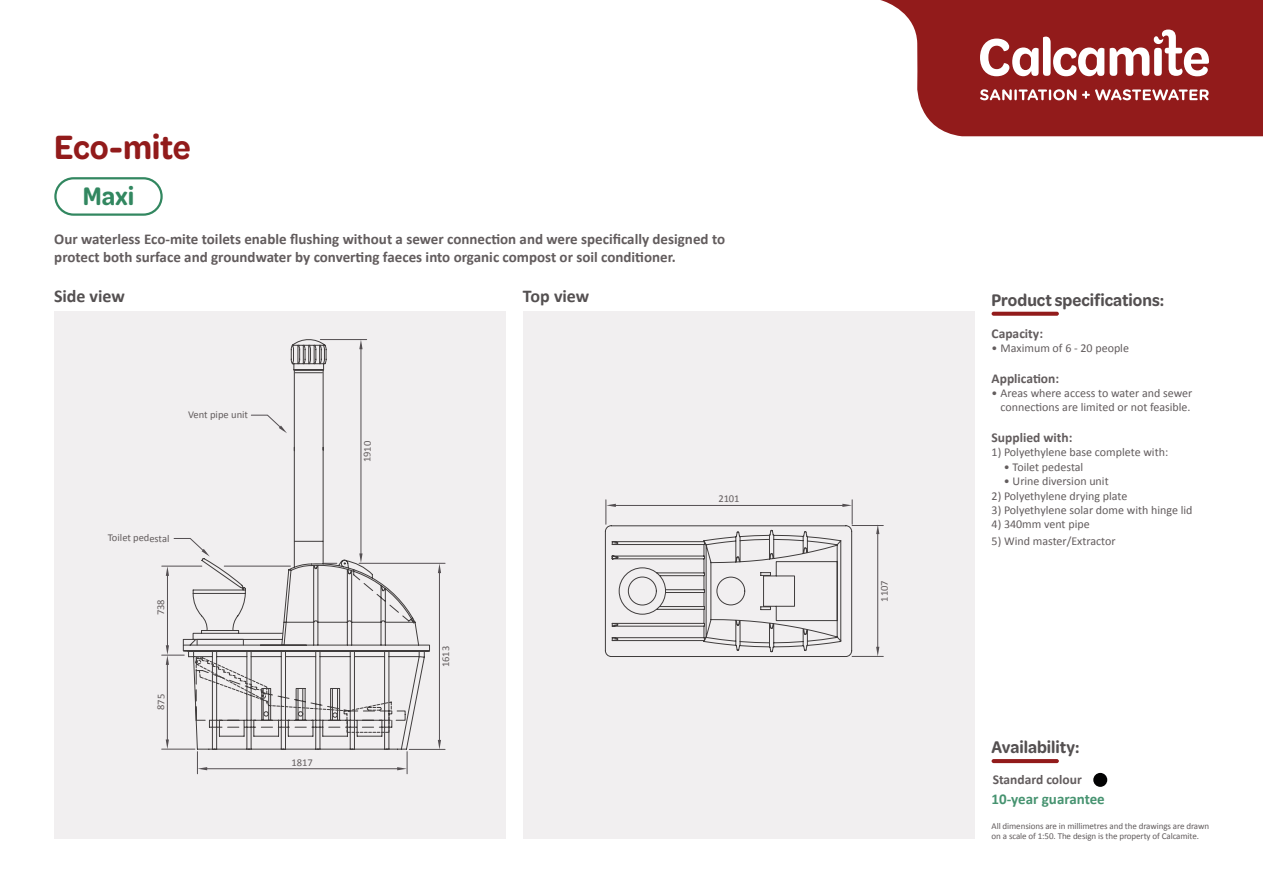
<style>
.page{position:relative;width:1263px;height:893px;background:#fff}
.page>*{position:absolute;margin:0;border:0;box-sizing:border-box;transform-origin:0 0}
.t1{font:600 36px "Omnes Semi Cond";letter-spacing:-.01em;color:#921b1b}
.t2{font:600 27px "Omnes Semi Cond";color:#328760}
.t3{font:600 18px "Omnes Semi Cond";color:#545051}
.t4{font:700 18px "Calibri";color:#545051}
.t5{font:700 15px/18px "Calibri";color:#625c5d}
.t6{font:700 15px "Calibri";color:#469370}
.t7{font:700 13.5px "Calibri";color:#625c5d}
.t8{font:12px/14.4px "Calibri";color:#625c5d;text-align:right}
.t9{font:10.5px "Calibri";letter-spacing:-.005em;color:#625c5d}
.t10{font:9px/10.8px "Calibri";letter-spacing:-.01em;color:#625c5d}
</style>
<div class="page">
<div style="left:54px;top:312px;width:452px;height:527px;background:#ebe9ea"></div>
<div style="left:54px;top:177px;width:109px;height:39px;border:2px solid #328760;border-radius:18px"></div>
<div style="left:523px;top:312px;width:451px;height:527px;background:#ebe9ea"></div>
<svg style="left:991px;top:312px;width:68px;height:4px"></svg>
<svg style="left:880px;top:0;width:383px;height:136px;background:#a03838"></svg>
<svg style="left:980px;top:37px;width:124px;height:39px"></svg>
<svg style="left:1110px;top:30px;width:99px;height:46px"></svg>
<svg style="left:980px;top:89px;width:96px;height:11px"></svg>
<svg style="left:1082px;top:89px;width:126px;height:11px"></svg>
<svg style="left:991px;top:759px;width:68px;height:4px"></svg>
<div style="left:1093px;top:773px;width:14px;height:14px;background:#020203;border-radius:50%"></div>
<hr style="left:167px;top:573px;width:1px;height:75px;background:#544f52">
<hr style="left:167px;top:662px;width:1px;height:79px;background:#544f52">
<hr style="left:162px;top:749px;width:33px;height:1px;background:#544f52">
<svg style="left:166px;top:567px;width:3px;height:9px"></svg>
<svg style="left:162px;top:645px;width:20px;height:20px"></svg>
<svg style="left:166px;top:739px;width:3px;height:10px"></svg>
<hr style="left:852px;top:525px;width:31px;height:1px;background:#544f52">
<hr style="left:852px;top:656px;width:31px;height:1px;background:#544f52">
<hr style="left:877px;top:531px;width:1px;height:118px;background:#544f52">
<svg style="left:876px;top:526px;width:3px;height:8px"></svg>
<svg style="left:876px;top:647px;width:3px;height:9px"></svg>
<hr style="left:439px;top:572px;width:1px;height:170px;background:#544f52">
<svg style="left:438px;top:564px;width:3px;height:9px"></svg>
<svg style="left:438px;top:740px;width:3px;height:9px"></svg>
<hr style="left:409px;top:749px;width:36px;height:1px;background:#544f52">
<svg style="left:197px;top:752px;width:10px;height:22px"></svg>
<svg style="left:397px;top:752px;width:11px;height:22px"></svg>
<hr style="left:206px;top:768px;width:192px;height:1px;background:#544f52">
<hr style="left:162px;top:566px;width:40px;height:1px;background:#544f52">
<svg style="left:182px;top:562px;width:248px;height:188px"></svg>
<svg style="left:182px;top:339px;width:211px;height:394px"></svg>
<hr style="left:359px;top:563px;width:86px;height:1px;background:#544f52">
<svg style="left:604px;top:500px;width:249px;height:157px"></svg>
<h1 class="t1" style="left:54px;top:122px;width:138px">Eco-mite</h1>
<h2 class="t2" style="left:83px;top:177px;width:53px">Maxi</h2>
<p class="t5" style="left:54px;top:230px;width:672px">Our waterless Eco-mite toilets enable flushing without a sewer connection and were specifically designed to protect both surface and groundwater by converting faeces into organic compost or soil conditioner.</p>
<h3 class="t4" style="left:54px;top:283px;width:72px">Side view</h3>
<p class="t9" style="left:188px;top:408px;width:62px">Vent pipe unit</p>
<p class="t9" style="left:108px;top:531px;width:63px">Toilet pedestal</p>
<p class="t9" style="left:154px;top:615px;width:18px;rotate:-90deg">738</p>
<p class="t9" style="left:154px;top:710px;width:18px;rotate:-90deg">875</p>
<p class="t9" style="left:292px;top:755px;width:23px">1817</p>
<p class="t9" style="left:360px;top:462px;width:23px;rotate:-90deg">1910</p>
<p class="t9" style="left:438px;top:667px;width:23px;rotate:-90deg">1613</p>
<h3 class="t4" style="left:523px;top:283px;width:68px">Top view</h3>
<h3 class="t3" style="left:991px;top:287px;width:174px">Product specifications:</h3>
<p class="t9" style="left:718px;top:491px;width:23px">2101</p>
<p class="t9" style="left:877px;top:602px;width:23px;rotate:-90deg">1107</p>
<p class="t7" style="left:991px;top:324px;width:53px">Capacity:</p>
<p class="t8" style="left:991px;top:340px;width:139px">• Maximum of 6 - 20 people</p>
<p class="t7" style="left:991px;top:369px;width:69px">Application:</p>
<p class="t8" style="left:991px;top:385px;width:202px">• Areas where access to water and sewer connections are limited or not feasible.</p>
<p class="t7" style="left:991px;top:428px;width:82px">Supplied with:</p>
<p class="t8" style="left:991px;top:445px;width:178px">1) Polyethylene base complete with:</p>
<p class="t8" style="left:1004px;top:459px;width:81px">• Toilet pedestal</p>
<p class="t8" style="left:1004px;top:474px;width:106px">• Urine diversion unit</p>
<p class="t8" style="left:991px;top:488px;width:137px">2) Polyethylene drying plate</p>
<p class="t8" style="left:991px;top:502px;width:202px">3) Polyethylene solar dome with hinge lid</p>
<p class="t8" style="left:991px;top:517px;width:100px">4) 340mm vent pipe</p>
<p class="t8" style="left:991px;top:533px;width:126px">5) Wind master/Extractor</p>
<h3 class="t3" style="left:991px;top:735px;width:89px">Availability:</h3>
<p class="t7" style="left:993px;top:770px;width:91px">Standard colour</p>
<p class="t6" style="left:991px;top:789px;width:115px">10-year guarantee</p>
<p class="t10" style="left:991px;top:820px;width:219px">All dimensions are in millimetres and the drawings are drawn on a scale of 1:50. The design is the property of Calcamite.</p>
</div>
